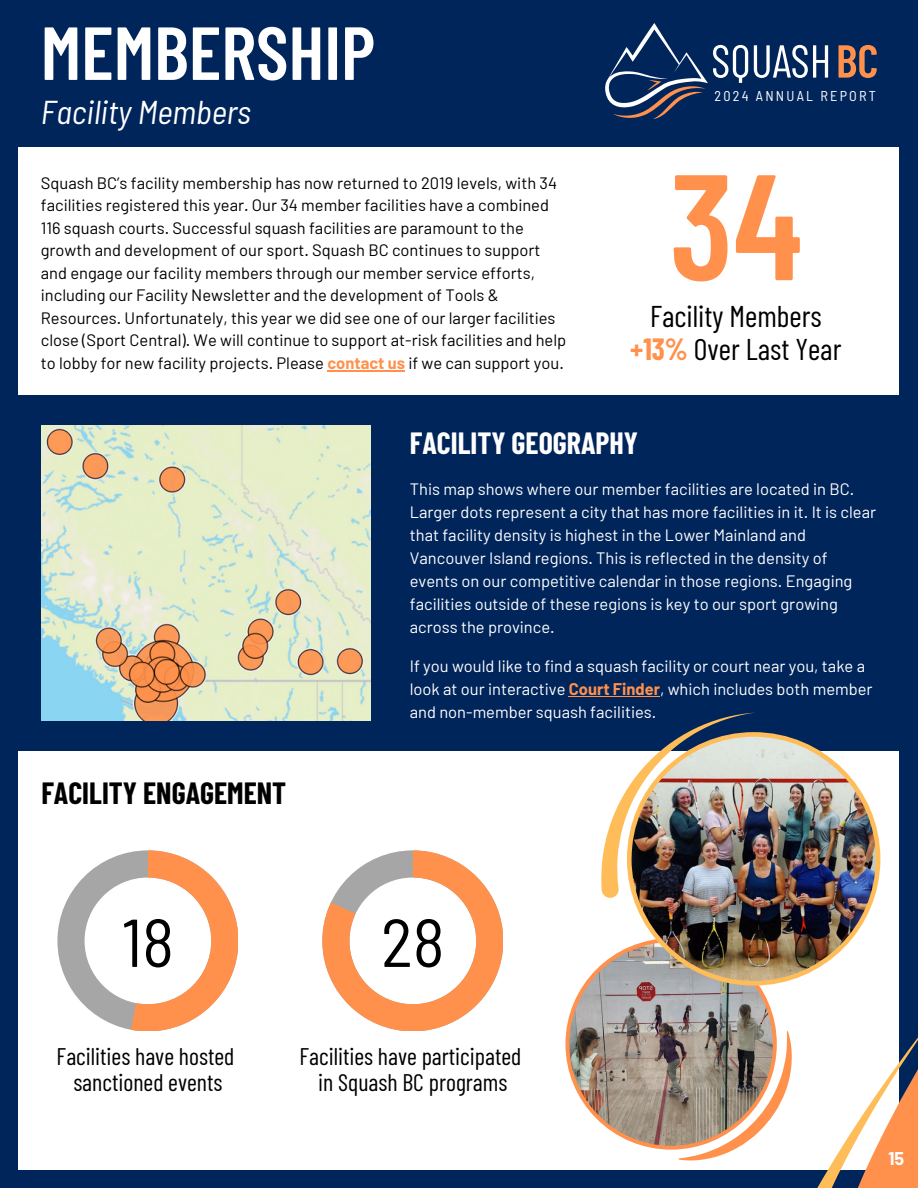
<style>
.page{position:relative;width:918px;height:1188px;background:#00255b}
.page>*{position:absolute;margin:0;border:0;box-sizing:border-box;transform-origin:0 0}
.t1{font:600 150px "Barlow Condensed";color:#ff914d}
.t2{font:600 75px "Barlow Condensed";color:#fff}
.t3{font:semi-condensed 67.5px "Barlow";color:#000}
.t4{font:italic semi-condensed 33px "Barlow";color:#fff}
.t5{font:30px/32.7px "Barlow Condensed";color:#000;text-align:center}
.t6{font:700 30px "Barlow Condensed";color:#000}
.t7{font:700 30px "Barlow Condensed";color:#fff}
.t8{font:24px/25.8px "Barlow Condensed";color:#000;text-align:center}
.t9{font:700 18px "Barlow";color:#fff}
.t10{font:16.5px/22.5px "Barlow";color:#000}
.t11{font:16.5px/23px "Barlow";color:#fff}
.t12{font:semi-condensed 14.25px "Barlow";letter-spacing:.155em;color:#fff}
.s1{font-weight:700;color:#ff914d}
</style>
<div class="page">
<div style="left:19px;top:148px;width:880px;height:1022px;background:#fff"></div>
<svg style="left:605px;top:23px;width:102px;height:96px"></svg>
<svg style="left:713px;top:45px;width:115px;height:38px"></svg>
<svg style="left:839px;top:45px;width:38px;height:33px"></svg>
<div style="left:0;top:395px;width:918px;height:356px;background:#00255b"></div>
<img style="left:41px;top:426px;width:330px;height:294px">
<svg style="left:57px;top:850px;width:181px;height:181px"></svg>
<svg style="left:322px;top:850px;width:181px;height:181px"></svg>
<svg style="left:565px;top:696px;width:353px;height:492px"></svg>
<img style="left:627px;top:732px;width:253px;height:254px">
<hr style="left:327px;top:370px;width:78px;height:1px;background:#ff914d">
<p class="t2" style="left:41px;top:5px;width:336px">MEMBERSHIP</p>
<h2 class="t4" style="left:41px;top:91px;width:212px">Facility Members</h2>
<p class="t10" style="left:41px;top:171px;width:527px">Squash BC’s facility membership has now returned to 2019 levels, with 34 facilities registered this year. Our 34 member facilities have a combined 116 squash courts. Successful squash facilities are paramount to the growth and development of our sport. Squash BC continues to support and engage our facility members through our member service efforts, including our Facility Newsletter and the development of Tools &amp; Resources. Unfortunately, this year we did see one of our larger facilities close (Sport Central). We will continue to support at-risk facilities and help to lobby for new facility projects. Please <span class="s1">contact us</span> if we can support you.</p>
<h1 class="t12" style="left:715px;top:87px;width:163px">2024 ANNUAL REPORT</h1>
<p class="t1" style="left:669px;top:130px;width:134px">34</p>
<p class="t5" style="left:630px;top:299px;width:213px">Facility Members <span class="s1">+13%</span> Over Last Year</p>
<p class="t7" style="left:410px;top:424px;width:230px">FACILITY GEOGRAPHY</p>
<p class="t6" style="left:41px;top:774px;width:246px">FACILITY ENGAGEMENT</p>
<p class="t11" style="left:410px;top:477px;width:468px">This map shows where our member facilities are located in BC.<br>Larger dots represent a city that has more facilities in it. It is clear that facility density is highest in the Lower Mainland and Vancouver Island regions. This is reflected in the density of events on our competitive calendar in those regions. Engaging facilities outside of these regions is key to our sport growing across the province.</p>
<p class="t11" style="left:410px;top:654px;width:464px">If you would like to find a squash facility or court near you, take a look at our interactive <span class="s1">Court Finder</span>, which includes both member and non-member squash facilities.</p>
<h4 class="t3" style="left:122px;top:899px;width:54px">18</h4>
<p class="t3" style="left:381px;top:899px;width:65px">28</p>
<h3 class="t8" style="left:57px;top:1042px;width:179px">Facilities have hosted sanctioned events</h3>
<p class="t8" style="left:299px;top:1042px;width:223px">Facilities have participated in Squash BC programs</p>
<p class="t9" style="left:889px;top:1147px;width:17px">15</p>
</div>
